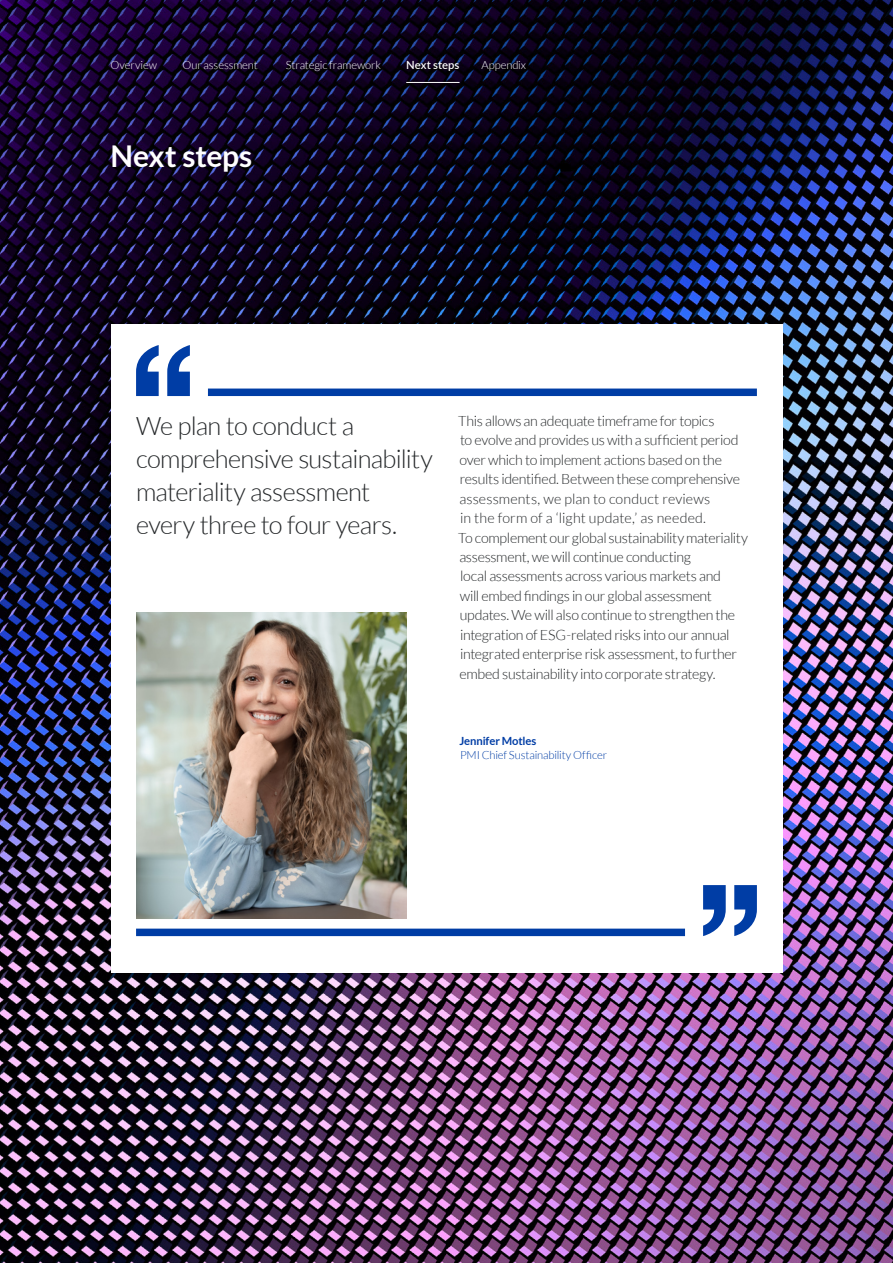
<style>
.page{position:relative;width:893px;height:1263px;background:#fff}
.page>*{position:absolute;margin:0;border:0;box-sizing:border-box;transform-origin:0 0}
.t1{font:700 30px "Lato";letter-spacing:-.005em;color:#fff}
.t2{font:300 25.5px/33px "Lato";letter-spacing:-.025em;color:#25282a}
.t3{font:300 14.25px/19.5px "Lato";letter-spacing:-.02em;color:#25282a}
.t4{font:300 11.25px "Lato";letter-spacing:-.01em;color:#fff}
.t5{font:300 11.25px "Lato";letter-spacing:-.015em;color:#003da5}
.t6{font:700 11.25px "Lato";letter-spacing:-.01em;color:#003da5}
.t7{font:600 11.25px "Lato";letter-spacing:-.005em;color:#fff}
</style>
<div class="page">
<img style="left:0;top:0;width:893px;height:1263px">
<div style="left:111px;top:324px;width:671px;height:648px;background:#fff"></div>
<svg style="left:136px;top:345px;width:23px;height:51px"></svg>
<svg style="left:167px;top:345px;width:23px;height:51px"></svg>
<div style="left:208px;top:388px;width:549px;height:8px;background:#003da5"></div>
<svg style="left:734px;top:885px;width:23px;height:51px"></svg>
<svg style="left:703px;top:885px;width:23px;height:51px"></svg>
<div style="left:136px;top:929px;width:549px;height:7px;background:#003da5"></div>
<img style="left:136px;top:612px;width:271px;height:306px">
<hr style="left:406px;top:82px;width:54px;height:1px;background:#fff">
<p class="t4" style="left:111px;top:59px;width:48px">Overview</p>
<p class="t4" style="left:182px;top:59px;width:77px">Our assessment</p>
<p class="t4" style="left:286px;top:59px;width:97px">Strategic framework</p>
<p class="t7" style="left:406px;top:57px;width:55px">Next steps</p>
<p class="t4" style="left:481px;top:59px;width:46px">Appendix</p>
<h1 class="t1" style="left:111px;top:138px;width:143px">Next steps</h1>
<h2 class="t2" style="left:136px;top:409px;width:298px">We plan to conduct a comprehensive sustainability materiality assessment every three to four years.</h2>
<p class="t3" style="left:458px;top:411px;width:291px">This allows an adequate timeframe for topics<br>to evolve and provides us with a sufficient period over which to implement actions based on the results identified. Between these comprehensive assessments, we plan to conduct reviews<br>in the form of a ‘light update,’ as needed.<br>To complement our global sustainability materiality assessment, we will continue conducting<br>local assessments across various markets and<br>will embed findings in our global assessment updates. We will also continue to strengthen the integration of ESG-related risks into our annual integrated enterprise risk assessment, to further embed sustainability into corporate strategy.</p>
<p class="t6" style="left:459px;top:734px;width:78px">Jennifer Motles</p>
<p class="t5" style="left:460px;top:748px;width:149px">PMI Chief Sustainability Officer</p>
</div>
